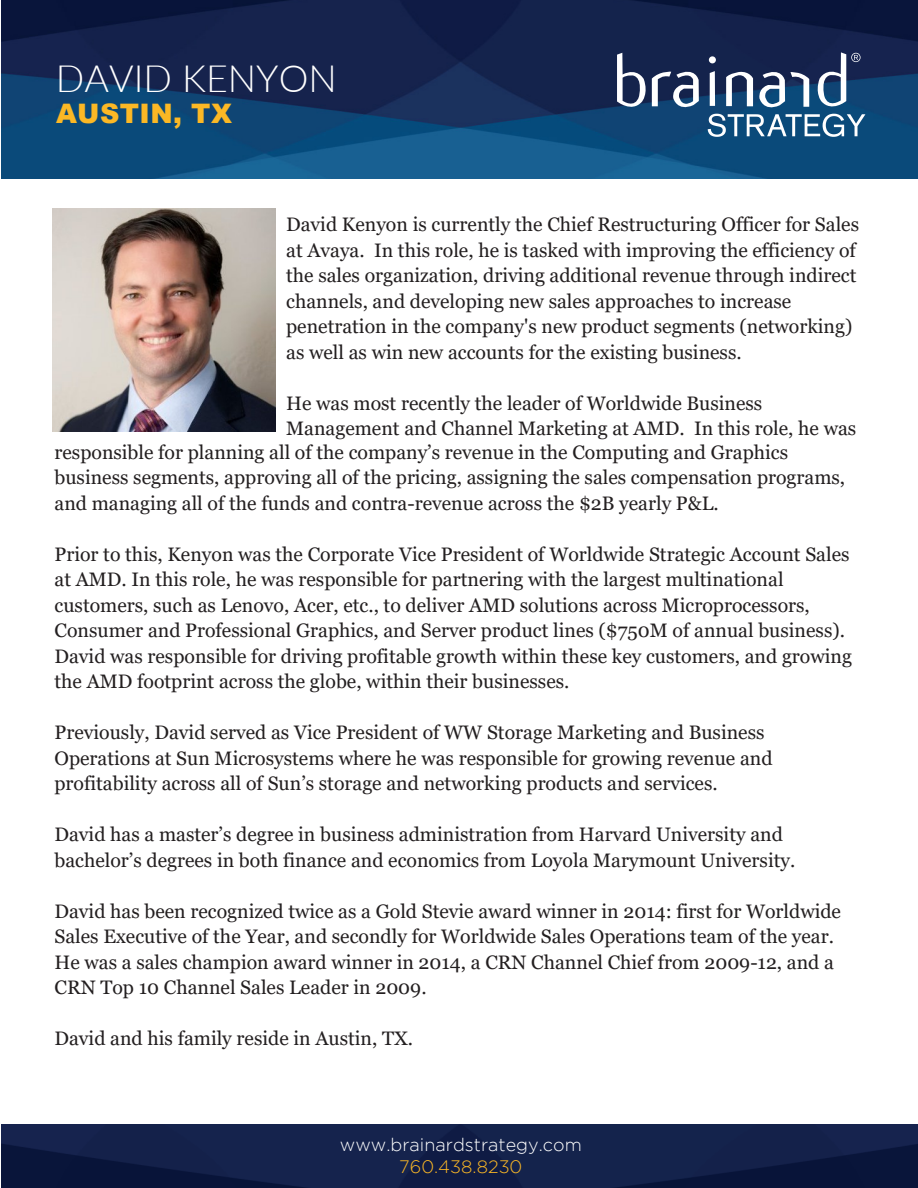
<style>
.page{position:relative;width:918px;height:1188px;background:#fff}
.page>*{position:absolute;margin:0;border:0;box-sizing:border-box;transform-origin:0 0}
.t1{font:300 37.65px "Lato";color:#fff}
.t2{font:900 26.85px "Arial";letter-spacing:.015em;color:#fbb825}
.Bio_Style{font:19.5px/25.5px "Georgia";color:#231f20}
.t3{font:300 18px "Gotham";color:#fff}
.t4{font:300 18px "Gotham";color:#fcb825}
</style>
<div class="page">
<img style="left:2px;top:1124px;width:916px;height:64px">
<img style="left:2px;top:0;width:916px;height:179px">
<svg style="left:617px;top:53px;width:82px;height:60px"></svg>
<svg style="left:708px;top:52px;width:157px;height:85px"></svg>
<img style="left:52px;top:209px;width:223px;height:223px">
<p class="t1" style="left:56px;top:52px;width:282px">DAVID KENYON</p>
<p class="t2" style="left:56px;top:94px;width:177px">AUSTIN, TX</p>
<p class="Bio_Style" style="left:286px;top:212px;width:574px">David Kenyon is currently the Chief Restructuring Officer for Sales at Avaya. In this role, he is tasked with improving the efficiency of the sales organization, driving additional revenue through indirect channels, and developing new sales approaches to increase penetration in the company's new product segments (networking) as well as win new accounts for the existing business.</p>
<p class="Bio_Style" style="left:286px;top:391px;width:572px">He was most recently the leader of Worldwide Business<br>Management and Channel Marketing at AMD. In this role, he was</p>
<p class="Bio_Style" style="left:55px;top:440px;width:792px">responsible for planning all of the company’s revenue in the Computing and Graphics business segments, approving all of the pricing, assigning the sales compensation programs, and managing all of the funds and contra-revenue across the $2B yearly P&amp;L.</p>
<p class="Bio_Style" style="left:55px;top:542px;width:799px">Prior to this, Kenyon was the Corporate Vice President of Worldwide Strategic Account Sales at AMD. In this role, he was responsible for partnering with the largest multinational customers, such as Lenovo, Acer, etc., to deliver AMD solutions across Microprocessors, Consumer and Professional Graphics, and Server product lines ($750M of annual business).<br>David was responsible for driving profitable growth within these key customers, and growing the AMD footprint across the globe, within their businesses.</p>
<p class="Bio_Style" style="left:55px;top:720px;width:720px">Previously, David served as Vice President of WW Storage Marketing and Business<br>Operations at Sun Microsystems where he was responsible for growing revenue and profitability across all of Sun’s storage and networking products and services.</p>
<p class="Bio_Style" style="left:55px;top:822px;width:742px">David has a master’s degree in business administration from Harvard University and bachelor’s degrees in both finance and economics from Loyola Marymount University.</p>
<p class="Bio_Style" style="left:55px;top:899px;width:788px">David has been recognized twice as a Gold Stevie award winner in 2014: first for Worldwide Sales Executive of the Year, and secondly for Worldwide Sales Operations team of the year.<br>He was a sales champion award winner in 2014, a CRN Channel Chief from 2009-12, and a CRN Top 10 Channel Sales Leader in 2009.</p>
<p class="Bio_Style" style="left:55px;top:1026px;width:360px">David and his family reside in Austin, TX.</p>
<p class="t3" style="left:340px;top:1135px;width:243px">www.brainardstrategy.com</p>
<p class="t4" style="left:399px;top:1156px;width:125px">760.438.8230</p>
</div>
